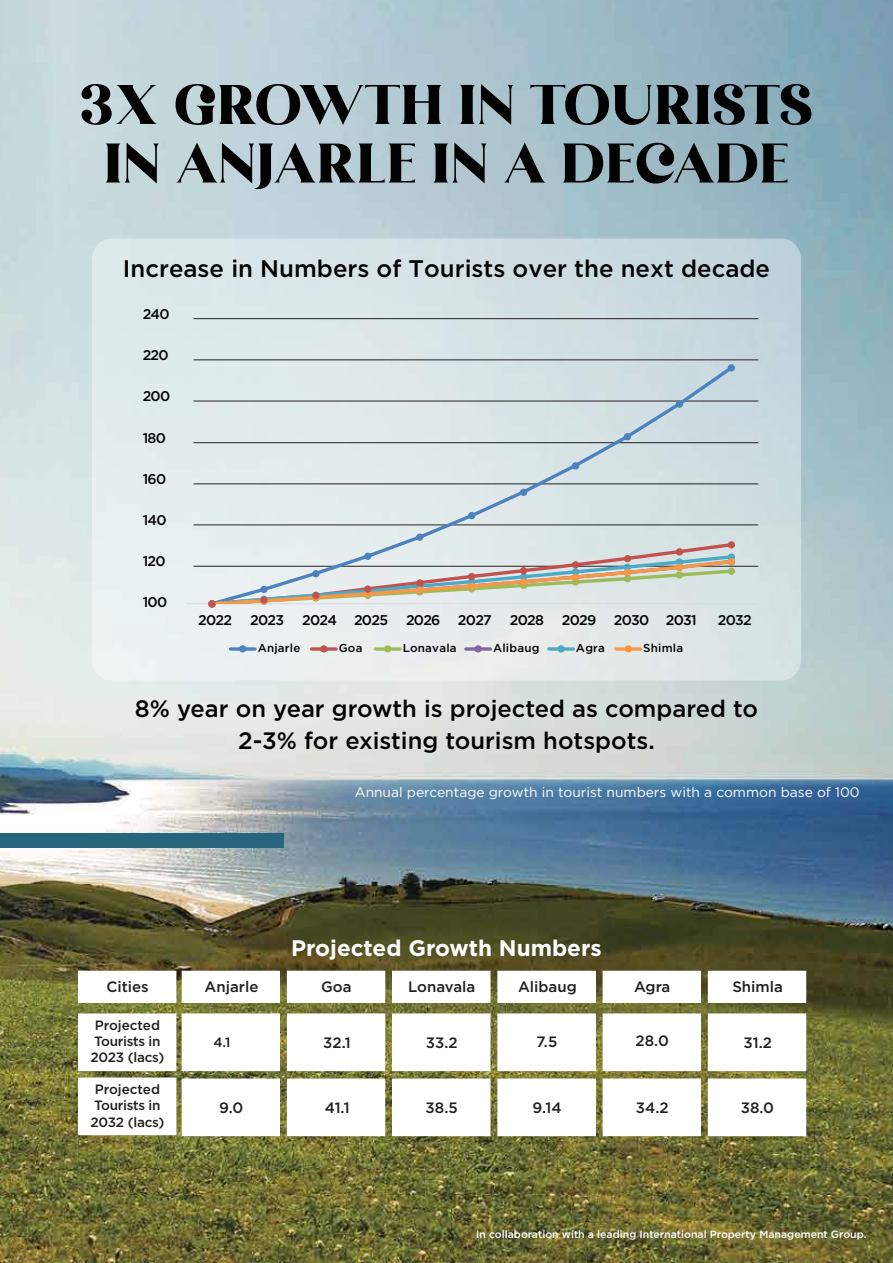
<style>
.page{position:relative;width:893px;height:1263px;background:#fff}
.page>*{position:absolute;margin:0;border:0;box-sizing:border-box;transform-origin:0 0}
.t1{font:58.5px/58.5px "The Brandeand Lotaline";color:#020202;text-align:center}
.t2{font:500 24px "Gotham";color:#020202}
.t3{font:500 23.7px/31.7px "Gotham";color:#020202;text-align:center}
.t4{font:700 22.5px "Gotham";color:#fff}
.t5{font:500 15px "Gotham";color:#221f20}
.t6{font:500 14.1px "Gotham";letter-spacing:-.05em;color:#020202}
.t7{font:13.8px "Gotham";color:#fff}
.t8{font:500 13.5px/16.2px "Gotham";letter-spacing:-.02em;color:#221f20;text-align:center}
.t9{font:500 11.55px "Gotham";letter-spacing:.02em;color:#020202}
.t10{font:500 10.5px "Gotham";color:#fff}
</style>
<div class="page">
<img style="left:0;top:0;width:893px;height:1263px">
<svg style="left:92px;top:238px;width:709px;height:442px;background:#dae5e7"></svg>
<hr style="left:186px;top:603px;width:571px;height:1px;background:#dad9d8">
<svg style="left:230px;top:647px;width:25px;height:4px"></svg>
<svg style="left:240px;top:646px;width:6px;height:6px"></svg>
<div style="left:239px;top:645px;width:7px;height:7px;border:1px solid #4c82bf;border-radius:50%"></div>
<svg style="left:311px;top:647px;width:25px;height:4px"></svg>
<svg style="left:321px;top:646px;width:6px;height:6px"></svg>
<div style="left:320px;top:645px;width:7px;height:7px;border:1px solid #c2524f;border-radius:50%"></div>
<svg style="left:376px;top:647px;width:24px;height:4px"></svg>
<svg style="left:385px;top:646px;width:6px;height:6px"></svg>
<div style="left:384px;top:645px;width:7px;height:7px;border:1px solid #9dbb58;border-radius:50%"></div>
<svg style="left:466px;top:647px;width:24px;height:4px"></svg>
<svg style="left:475px;top:647px;width:6px;height:5px"></svg>
<div style="left:474px;top:645px;width:8px;height:7px;border:1px solid #8166a3;border-radius:50%"></div>
<svg style="left:549px;top:647px;width:24px;height:4px"></svg>
<svg style="left:558px;top:647px;width:6px;height:5px"></svg>
<div style="left:557px;top:645px;width:8px;height:7px;border:1px solid #4caac5;border-radius:50%"></div>
<svg style="left:616px;top:647px;width:25px;height:4px"></svg>
<svg style="left:625px;top:646px;width:6px;height:6px"></svg>
<div style="left:625px;top:645px;width:7px;height:7px;border:1px solid #f89748;border-radius:50%"></div>
<div style="left:182px;top:971px;width:98px;height:31px;background:#fff"></div>
<div style="left:78px;top:971px;width:98px;height:31px;background:#fff"></div>
<div style="left:287px;top:971px;width:98px;height:31px;background:#fff"></div>
<div style="left:393px;top:971px;width:97px;height:31px;background:#fff"></div>
<div style="left:498px;top:971px;width:97px;height:31px;background:#fff"></div>
<div style="left:603px;top:971px;width:97px;height:31px;background:#fff"></div>
<div style="left:708px;top:971px;width:98px;height:31px;background:#fff"></div>
<div style="left:182px;top:1014px;width:98px;height:56px;background:#fff"></div>
<div style="left:182px;top:1013px;width:98px;height:58px;border:1px solid #fff"></div>
<div style="left:78px;top:1014px;width:98px;height:56px;background:#fff"></div>
<div style="left:78px;top:1013px;width:98px;height:58px;border:1px solid #fff"></div>
<div style="left:287px;top:1014px;width:98px;height:56px;background:#fff"></div>
<div style="left:287px;top:1013px;width:98px;height:58px;border:1px solid #fff"></div>
<div style="left:393px;top:1014px;width:97px;height:56px;background:#fff"></div>
<div style="left:392px;top:1013px;width:98px;height:58px;border:1px solid #fff"></div>
<div style="left:498px;top:1014px;width:97px;height:56px;background:#fff"></div>
<div style="left:497px;top:1013px;width:99px;height:58px;border:1px solid #fff"></div>
<div style="left:603px;top:1014px;width:97px;height:56px;background:#fff"></div>
<div style="left:603px;top:1013px;width:98px;height:58px;border:1px solid #fff"></div>
<div style="left:708px;top:1014px;width:98px;height:56px;background:#fff"></div>
<div style="left:708px;top:1013px;width:98px;height:58px;border:1px solid #fff"></div>
<div style="left:182px;top:1079px;width:98px;height:57px;background:#fff"></div>
<div style="left:287px;top:1079px;width:98px;height:57px;background:#fff"></div>
<div style="left:393px;top:1079px;width:97px;height:57px;background:#fff"></div>
<div style="left:498px;top:1079px;width:97px;height:57px;background:#fff"></div>
<div style="left:603px;top:1079px;width:97px;height:57px;background:#fff"></div>
<div style="left:708px;top:1079px;width:98px;height:57px;background:#fff"></div>
<div style="left:78px;top:1078px;width:98px;height:57px;background:#fff"></div>
<hr style="left:194px;top:318px;width:564px;height:1px;background:#221f20">
<hr style="left:194px;top:360px;width:564px;height:1px;background:#221f20">
<hr style="left:194px;top:401px;width:564px;height:1px;background:#221f20">
<hr style="left:194px;top:442px;width:564px;height:1px;background:#221f20">
<hr style="left:194px;top:484px;width:564px;height:1px;background:#221f20">
<hr style="left:194px;top:525px;width:564px;height:1px;background:#221f20">
<hr style="left:194px;top:566px;width:564px;height:1px;background:#221f20">
<svg style="left:208px;top:363px;width:528px;height:240px;background:#d5e0e4"></svg>
<svg style="left:208px;top:534px;width:527px;height:73px;background:#d4d7d3"></svg>
<div style="left:728px;top:541px;width:7px;height:7px;border:1px solid #c2524f;border-radius:50%"></div>
<div style="left:0;top:833px;width:283px;height:15px;background:#27647d"></div>
<h1 class="t1" style="left:80px;top:74px;width:735px">3X GROWTH IN TOURISTS<br>IN ANJARLE IN A DECADE</h1>
<h2 class="t2" style="left:123px;top:253px;width:649px">Increase in Numbers of Tourists over the next decade</h2>
<p class="t6" style="left:143px;top:304px;width:28px">240</p>
<p class="t6" style="left:143px;top:346px;width:27px">220</p>
<p class="t6" style="left:143px;top:387px;width:29px">200</p>
<p class="t6" style="left:143px;top:428px;width:25px">180</p>
<p class="t6" style="left:143px;top:469px;width:25px">160</p>
<p class="t6" style="left:143px;top:511px;width:25px">140</p>
<p class="t6" style="left:143px;top:552px;width:24px">120</p>
<p class="t6" style="left:143px;top:593px;width:26px">100</p>
<p class="t6" style="left:198px;top:611px;width:35px">2022</p>
<p class="t6" style="left:250px;top:611px;width:35px">2023</p>
<p class="t6" style="left:302px;top:611px;width:87px">2024 2025</p>
<p class="t6" style="left:406px;top:611px;width:87px">2026 2027</p>
<p class="t6" style="left:510px;top:611px;width:36px">2028</p>
<p class="t6" style="left:562px;top:611px;width:136px">2029 2030 2031</p>
<p class="t6" style="left:718px;top:611px;width:35px">2032</p>
<p class="t9" style="left:258px;top:641px;width:44px">Anjarle</p>
<p class="t9" style="left:339px;top:641px;width:25px">Goa</p>
<p class="t9" style="left:403px;top:641px;width:55px">Lonavala</p>
<p class="t9" style="left:493px;top:641px;width:48px">Alibaug</p>
<p class="t9" style="left:576px;top:641px;width:31px">Agra</p>
<p class="t9" style="left:643px;top:641px;width:41px">Shimla</p>
<h3 class="t3" style="left:135px;top:693px;width:625px">8% year on year growth is projected as compared to<br>2-3% for existing tourism hotspots.</h3>
<p class="t7" style="left:355px;top:784px;width:506px">Annual percentage growth in tourist numbers with a common base of 100</p>
<h3 class="t4" style="left:291px;top:933px;width:312px">Projected Growth Numbers</h3>
<p class="t5" style="left:106px;top:977px;width:44px">Cities</p>
<p class="t5" style="left:205px;top:977px;width:55px">Anjarle</p>
<p class="t8" style="left:91px;top:1017px;width:75px">Projected<br>Tourists in<br>2023 (lacs)</p>
<p class="t8" style="left:91px;top:1081px;width:75px">Projected<br>Tourists in<br>2032 (lacs)</p>
<p class="t5" style="left:321px;top:977px;width:32px">Goa</p>
<p class="t5" style="left:408px;top:977px;width:69px">Lonavala</p>
<p class="t5" style="left:518px;top:977px;width:60px">Alibaug</p>
<p class="t5" style="left:634px;top:977px;width:38px">Agra</p>
<p class="t5" style="left:732px;top:977px;width:52px">Shimla</p>
<p class="t8" style="left:214px;top:1033px;width:18px">4.1</p>
<p class="t5" style="left:323px;top:1032px;width:29px">32.1</p>
<p class="t5" style="left:426px;top:1032px;width:33px">33.2</p>
<p class="t5" style="left:536px;top:1031px;width:22px">7.5</p>
<p class="t5" style="left:636px;top:1031px;width:35px">28.0</p>
<p class="t5" style="left:743px;top:1032px;width:30px">31.2</p>
<p class="t5" style="left:219px;top:1097px;width:26px">9.0</p>
<p class="t5" style="left:325px;top:1097px;width:27px">41.1</p>
<p class="t5" style="left:426px;top:1097px;width:34px">38.5</p>
<p class="t5" style="left:532px;top:1097px;width:31px">9.14</p>
<p class="t5" style="left:636px;top:1097px;width:34px">34.2</p>
<p class="t5" style="left:741px;top:1097px;width:35px">38.0</p>
<p class="t10" style="left:476px;top:1228px;width:392px">In collaboration with a leading International Property Management Group.</p>
</div>
